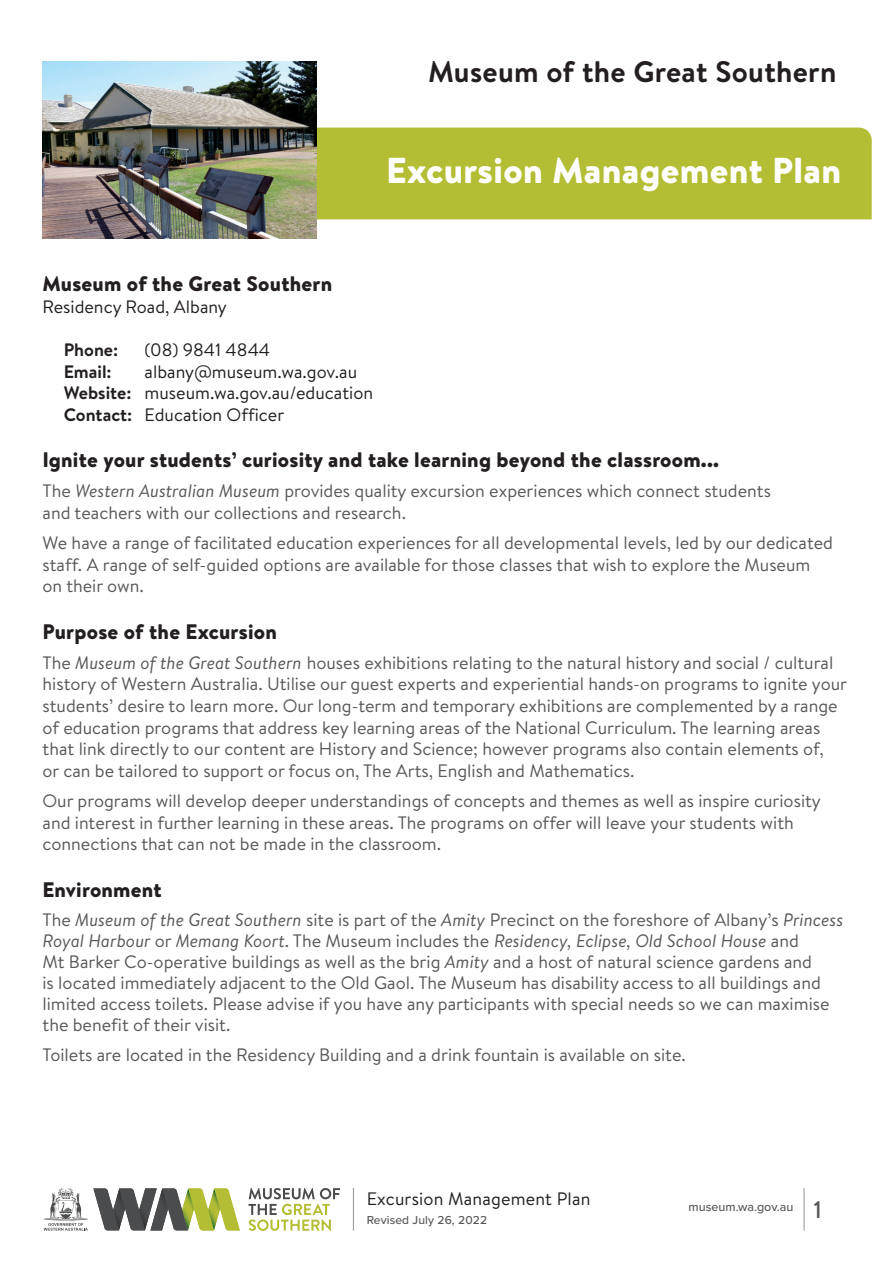
<style>
.page{position:relative;width:893px;height:1263px;background:#fff}
.page>*{position:absolute;margin:0;border:0;box-sizing:border-box;transform-origin:0 0}
.t1{font:900 36px "Brandon Text";letter-spacing:.01em;color:#fff}
.t2{font:700 29.7px "Brandon Text";letter-spacing:.01em;color:#231f20}
.t3{font:500 24px "Brandon Text";color:#57585a}
.t4{font:900 21px "Brandon Text";letter-spacing:.01em;color:#231f20}
.t5{font:18px/21.6px "Brandon Text";color:#57585a}
.t6{font:18px "Brandon Text";color:#231f20}
.t7{font:700 18px "Brandon Text";color:#231f20}
.t8{font:500 12.45px "Proxima Nova";color:#57585a}
.t9{font:500 12px "Proxima Nova";letter-spacing:.01em;color:#57585a}
.s1{font-weight:700}
.s2{font-style:italic}
</style>
<div class="page">
<hr style="left:353px;top:1188px;width:1px;height:42px;background:#939598">
<hr style="left:804px;top:1188px;width:1px;height:42px;background:#939598">
<svg style="left:44px;top:1188px;width:196px;height:43px"></svg>
<svg style="left:248px;top:1188px;width:92px;height:43px"></svg>
<div style="left:316px;top:128px;width:556px;height:91px;background:#b4be34"></div>
<img style="left:43px;top:62px;width:273px;height:177px">
<p class="t2" style="left:428px;top:51px;width:410px">Museum of the Great Southern</p>
<p class="t1" style="left:386px;top:145px;width:456px">Excursion Management Plan</p>
<p class="t4" style="left:43px;top:269px;width:291px">Museum of the Great Southern</p>
<p class="t6" style="left:43px;top:294px;width:186px">Residency Road, Albany</p>
<p class="t7" style="left:64px;top:337px;width:56px">Phone:</p>
<p class="t6" style="left:145px;top:337px;width:127px">(08) 9841 4844</p>
<p class="t7" style="left:64px;top:359px;width:49px">Email:</p>
<p class="t6" style="left:145px;top:359px;width:214px">albany@museum.wa.gov.au</p>
<p class="t6" style="left:64px;top:381px;width:311px"><span class="s1">Website:</span> museum.wa.gov.au/education</p>
<p class="t6" style="left:64px;top:402px;width:222px"><span class="s1">Contact:</span> Education Officer</p>
<p class="t4" style="left:43px;top:445px;width:678px">Ignite your students’ curiosity and take learning beyond the classroom...</p>
<p class="t5" style="left:43px;top:480px;width:730px">The <span class="s2">Western Australian Museum</span> provides quality excursion experiences which connect students and teachers with our collections and research.</p>
<p class="t5" style="left:43px;top:531px;width:792px">We have a range of facilitated education experiences for all developmental levels, led by our dedicated staff. A range of self-guided options are available for those classes that wish to explore the Museum on their own.</p>
<p class="t4" style="left:43px;top:616px;width:236px">Purpose of the Excursion</p>
<p class="t5" style="left:43px;top:651px;width:806px">The <span class="s2">Museum of the Great Southern</span> houses exhibitions relating to the natural history and social / cultural history of Western Australia. Utilise our guest experts and experiential hands-on programs to ignite your students’ desire to learn more. Our long-term and temporary exhibitions are complemented by a range of education programs that address key learning areas of the National Curriculum. The learning areas that link directly to our content are History and Science; however programs also contain elements of,<br>or can be tailored to support or focus on, The Arts, English and Mathematics.</p>
<p class="t5" style="left:43px;top:789px;width:780px">Our programs will develop deeper understandings of concepts and themes as well as inspire curiosity and interest in further learning in these areas. The programs on offer will leave your students with connections that can not be made in the classroom.</p>
<p class="t4" style="left:43px;top:874px;width:121px">Environment</p>
<p class="t5" style="left:43px;top:909px;width:802px;line-height:21px">The <span class="s2">Museum of the Great Southern</span> site is part of the <span class="s2">Amity</span> Precinct on the foreshore of Albany’s <span class="s2">Princess Royal Harbour</span> or <span class="s2">Memang Koort</span>. The Museum includes the <span class="s2">Residency, Eclipse, Old School House</span> and<br>Mt Barker Co-operative buildings as well as the brig <span class="s2">Amity</span> and a host of natural science gardens and<br>is located immediately adjacent to the Old Gaol. The Museum has disability access to all buildings and limited access toilets. Please advise if you have any participants with special needs so we can maximise the benefit of their visit.</p>
<p class="t5" style="left:43px;top:1043px;width:645px">Toilets are located in the Residency Building and a drink fountain is available on site.</p>
<p class="t6" style="left:367px;top:1187px;width:225px">Excursion Management Plan</p>
<p class="t9" style="left:367px;top:1211px;width:122px">Revised July 26, 2022</p>
<p class="t8" style="left:689px;top:1197px;width:106px">museum.wa.gov.au</p>
<p class="t3" style="left:814px;top:1193px;width:10px">1</p>
</div>
